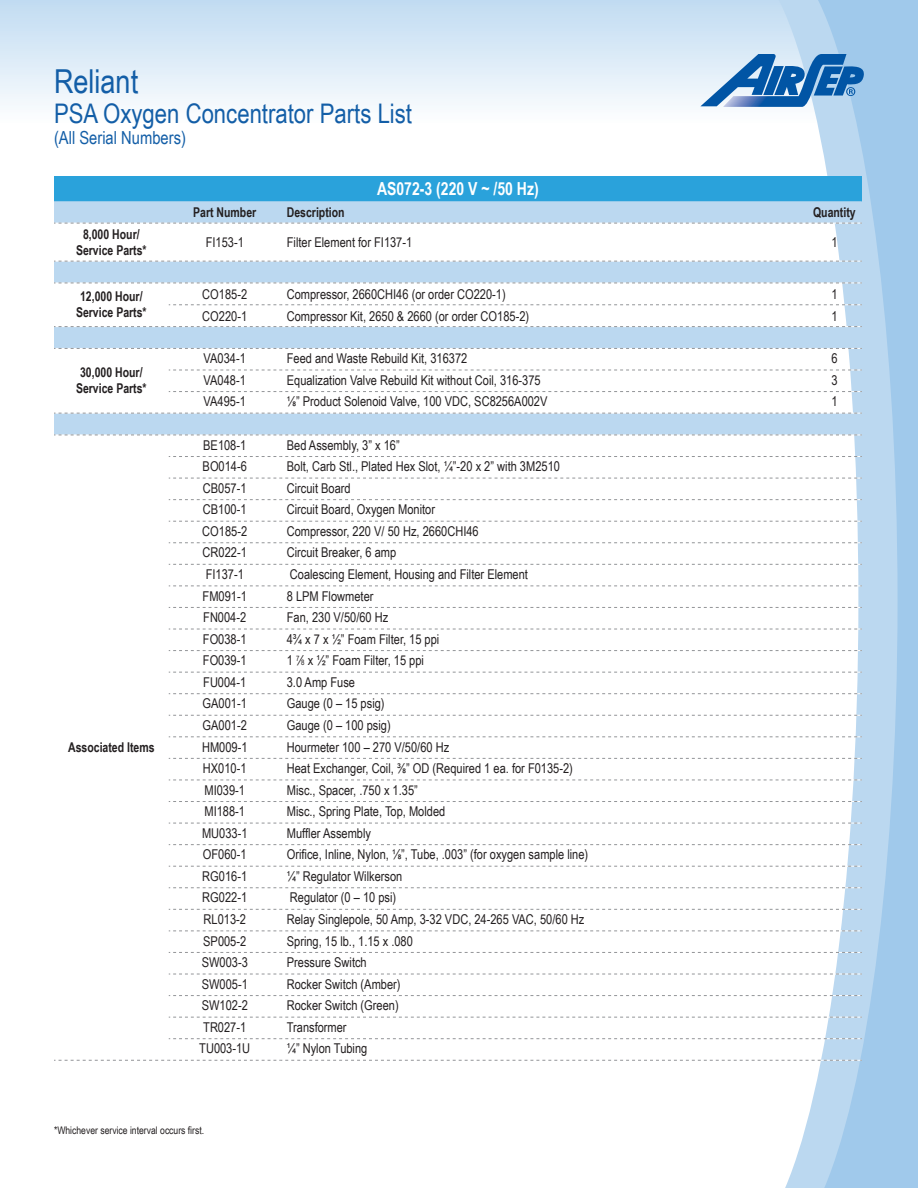
<style>
.page{position:relative;width:918px;height:1188px;background:#fff}
.page>*{position:absolute;margin:0;border:0;box-sizing:border-box;transform-origin:0 0}
.t1{font:33px "Arial Narrow";color:#135ea7}
.t2{font:27px "Arial Narrow";color:#135ea7}
.Titles{font:700 18px "Arial Narrow";color:#fff;scale:.95 1}
.t3{font:18px "Arial Narrow";color:#135ea7}
.Table_Categories_Bol{font:13.5px "Arial Narrow";color:#231f20}
.Specs_Table{font:13.5px "Arial Narrow";color:#231f20}
.Titles-2{font:700 13.5px "Arial Narrow";color:#231f20;scale:.95 1}
.t4{font:10.5px "Arial Narrow";color:#231f20}
.s1{font-size:7.35px}
</style>
<div class="page">
<div style="left:0;top:0;width:918px;height:125px;background:linear-gradient(to bottom,#c0dbf1,#fefefe)"></div>
<svg style="left:770px;top:0;width:40px;height:1188px"></svg>
<svg style="left:810px;top:0;width:108px;height:1188px"></svg>
<svg style="left:700px;top:54px;width:164px;height:53px"></svg>
<div style="left:54px;top:176px;width:808px;height:25px;background:#2aa2db"></div>
<svg style="left:54px;top:201px;width:808px;height:234px"></svg>
<svg style="left:169px;top:370px;width:693px;height:1px"></svg>
<svg style="left:169px;top:391px;width:693px;height:1px"></svg>
<svg style="left:54px;top:223px;width:808px;height:1px"></svg>
<svg style="left:54px;top:261px;width:808px;height:1px"></svg>
<svg style="left:54px;top:283px;width:808px;height:1px"></svg>
<svg style="left:169px;top:304px;width:693px;height:1px"></svg>
<svg style="left:54px;top:326px;width:808px;height:1px"></svg>
<svg style="left:54px;top:348px;width:808px;height:1px"></svg>
<svg style="left:54px;top:413px;width:808px;height:1px"></svg>
<svg style="left:54px;top:435px;width:808px;height:1px"></svg>
<svg style="left:169px;top:456px;width:693px;height:1px"></svg>
<svg style="left:169px;top:478px;width:693px;height:1px"></svg>
<svg style="left:169px;top:499px;width:693px;height:1px"></svg>
<svg style="left:169px;top:521px;width:693px;height:1px"></svg>
<svg style="left:169px;top:542px;width:693px;height:1px"></svg>
<svg style="left:169px;top:564px;width:693px;height:1px"></svg>
<svg style="left:169px;top:586px;width:693px;height:1px"></svg>
<svg style="left:169px;top:607px;width:693px;height:1px"></svg>
<svg style="left:169px;top:629px;width:693px;height:1px"></svg>
<svg style="left:169px;top:650px;width:693px;height:1px"></svg>
<svg style="left:169px;top:672px;width:693px;height:1px"></svg>
<svg style="left:169px;top:693px;width:693px;height:1px"></svg>
<svg style="left:169px;top:715px;width:693px;height:1px"></svg>
<svg style="left:169px;top:736px;width:693px;height:1px"></svg>
<svg style="left:169px;top:758px;width:693px;height:1px"></svg>
<svg style="left:169px;top:780px;width:693px;height:1px"></svg>
<svg style="left:169px;top:801px;width:693px;height:1px"></svg>
<svg style="left:169px;top:823px;width:693px;height:1px"></svg>
<svg style="left:169px;top:844px;width:693px;height:1px"></svg>
<svg style="left:169px;top:866px;width:693px;height:1px"></svg>
<svg style="left:169px;top:887px;width:693px;height:1px"></svg>
<svg style="left:169px;top:909px;width:693px;height:1px"></svg>
<svg style="left:169px;top:931px;width:693px;height:1px"></svg>
<svg style="left:169px;top:952px;width:693px;height:1px"></svg>
<svg style="left:169px;top:974px;width:693px;height:1px"></svg>
<svg style="left:169px;top:995px;width:693px;height:1px"></svg>
<svg style="left:169px;top:1017px;width:693px;height:1px"></svg>
<svg style="left:169px;top:1038px;width:693px;height:1px"></svg>
<svg style="left:54px;top:1060px;width:808px;height:1px"></svg>
<h1 class="t1" style="left:54px;top:57px;width:86px">Reliant</h1>
<h2 class="t2" style="left:54px;top:93px;width:360px">PSA Oxygen Concentrator Parts List</h2>
<h3 class="t3" style="left:54px;top:124px;width:134px">(All Serial Numbers)</h3>
<p class="Titles" style="left:377px;top:175px;width:172px">AS072-3 (220 V ~ /50 Hz)</p>
<p class="Titles-2" style="left:193px;top:202px;width:68px">Part Number</p>
<p class="Titles-2" style="left:287px;top:202px;width:62px">Description</p>
<p class="Titles-2" style="left:813px;top:202px;width:46px">Quantity</p>
<p class="Titles-2" style="left:83px;top:224px;width:61px">8,000 Hour/</p>
<p class="Titles-2" style="left:76px;top:240px;width:76px">Service Parts*</p>
<p class="Table_Categories_Bol" style="left:206px;top:232px;width:40px">FI153-1</p>
<p class="Table_Categories_Bol" style="left:287px;top:232px;width:127px">Filter Element for FI137-1</p>
<p class="Table_Categories_Bol" style="left:831px;top:232px;width:8px">1</p>
<p class="Titles-2" style="left:80px;top:286px;width:67px">12,000 Hour/</p>
<p class="Titles-2" style="left:76px;top:302px;width:76px">Service Parts*</p>
<p class="Titles-2" style="left:80px;top:362px;width:67px">30,000 Hour/</p>
<p class="Titles-2" style="left:76px;top:378px;width:76px">Service Parts*</p>
<p class="Titles-2" style="left:68px;top:737px;width:93px">Associated Items</p>
<p class="Table_Categories_Bol" style="left:202px;top:284px;width:46px">CO185-2</p>
<p class="Table_Categories_Bol" style="left:287px;top:284px;width:221px">Compressor, 2660CHI46 (or order CO220-1)</p>
<p class="Table_Categories_Bol" style="left:831px;top:284px;width:8px">1</p>
<p class="Table_Categories_Bol" style="left:202px;top:306px;width:46px">CO220-1</p>
<p class="Table_Categories_Bol" style="left:287px;top:306px;width:244px">Compressor Kit, 2650 &amp; 2660 (or order CO185-2)</p>
<p class="Table_Categories_Bol" style="left:831px;top:306px;width:8px">1</p>
<p class="Table_Categories_Bol" style="left:204px;top:348px;width:44px">VA034-1</p>
<p class="Table_Categories_Bol" style="left:287px;top:348px;width:182px">Feed and Waste Rebuild Kit, 316372</p>
<p class="Specs_Table" style="left:831px;top:348px;width:8px">6</p>
<p class="Table_Categories_Bol" style="left:204px;top:370px;width:44px">VA048-1</p>
<p class="Table_Categories_Bol" style="left:287px;top:370px;width:255px">Equalization Valve Rebuild Kit without Coil, 316-375</p>
<p class="Specs_Table" style="left:831px;top:370px;width:8px">3</p>
<p class="Table_Categories_Bol" style="left:204px;top:392px;width:44px">VA495-1</p>
<p class="Table_Categories_Bol" style="left:287px;top:392px;width:262px">⅛” Product Solenoid Valve, 100 VDC, SC8256A002V</p>
<p class="Specs_Table" style="left:831px;top:392px;width:8px">1</p>
<p class="Table_Categories_Bol" style="left:203px;top:435px;width:45px">BE108-1</p>
<p class="Specs_Table" style="left:287px;top:435px;width:115px">Bed Assembly, 3” x 16”</p>
<p class="Table_Categories_Bol" style="left:203px;top:457px;width:46px">BO014-6</p>
<p class="Specs_Table" style="left:287px;top:457px;width:275px">Bolt, Carb Stl., Plated Hex Slot, ¼”-20 x 2” with 3M2510</p>
<p class="Table_Categories_Bol" style="left:203px;top:478px;width:45px">CB057-1</p>
<p class="Table_Categories_Bol" style="left:287px;top:478px;width:65px">Circuit Board</p>
<p class="Table_Categories_Bol" style="left:203px;top:500px;width:45px">CB100-1</p>
<p class="Specs_Table" style="left:287px;top:500px;width:150px">Circuit Board, Oxygen Monitor</p>
<p class="Table_Categories_Bol" style="left:202px;top:521px;width:46px">CO185-2</p>
<p class="Table_Categories_Bol" style="left:287px;top:521px;width:193px">Compressor, 220 V/ 50 Hz, 2660CHI46</p>
<p class="Table_Categories_Bol" style="left:203px;top:543px;width:46px">CR022-1</p>
<p class="Specs_Table" style="left:287px;top:543px;width:111px">Circuit Breaker, 6 amp</p>
<p class="Table_Categories_Bol" style="left:206px;top:564px;width:40px">FI137-1</p>
<p class="Specs_Table" style="left:290px;top:564px;width:240px">Coalescing Element, Housing and Filter Element</p>
<p class="Table_Categories_Bol" style="left:203px;top:586px;width:46px">FM091-1</p>
<p class="Specs_Table" style="left:287px;top:586px;width:88px">8 LPM Flowmeter</p>
<p class="Specs_Table" style="left:203px;top:607px;width:45px">FN004-2</p>
<p class="Specs_Table" style="left:287px;top:607px;width:103px">Fan, 230 V/50/60 Hz</p>
<p class="Table_Categories_Bol" style="left:203px;top:629px;width:45px">FO038-1</p>
<p class="Specs_Table" style="left:287px;top:629px;width:154px">4¾ x 7 x ½” Foam Filter, 15 ppi</p>
<p class="Table_Categories_Bol" style="left:203px;top:651px;width:45px">FO039-1</p>
<p class="Specs_Table" style="left:287px;top:651px;width:139px">1 <sup>7</sup>⁄<span class="s1">8</span> x ½” Foam Filter, 15 ppi</p>
<p class="Table_Categories_Bol" style="left:203px;top:672px;width:45px">FU004-1</p>
<p class="Specs_Table" style="left:287px;top:672px;width:70px">3.0 Amp Fuse</p>
<p class="Table_Categories_Bol" style="left:203px;top:694px;width:46px">GA001-1</p>
<p class="Specs_Table" style="left:287px;top:694px;width:99px">Gauge (0 – 15 psig)</p>
<p class="Table_Categories_Bol" style="left:203px;top:715px;width:46px">GA001-2</p>
<p class="Specs_Table" style="left:287px;top:715px;width:106px">Gauge (0 – 100 psig)</p>
<p class="Table_Categories_Bol" style="left:202px;top:737px;width:47px">HM009-1</p>
<p class="Specs_Table" style="left:287px;top:737px;width:164px">Hourmeter 100 – 270 V/50/60 Hz</p>
<p class="Table_Categories_Bol" style="left:203px;top:758px;width:45px">HX010-1</p>
<p class="Specs_Table" style="left:287px;top:758px;width:288px">Heat Exchanger, Coil, ⅜” OD (Required 1 ea. for F0135-2)</p>
<p class="Table_Categories_Bol" style="left:204px;top:780px;width:42px">MI039-1</p>
<p class="Table_Categories_Bol" style="left:287px;top:780px;width:133px">Misc., Spacer, .750 x 1.35”</p>
<p class="Table_Categories_Bol" style="left:204px;top:802px;width:42px">MI188-1</p>
<p class="Table_Categories_Bol" style="left:287px;top:802px;width:160px">Misc., Spring Plate, Top, Molded</p>
<p class="Table_Categories_Bol" style="left:202px;top:823px;width:47px">MU033-1</p>
<p class="Table_Categories_Bol" style="left:287px;top:823px;width:86px">Muffler Assembly</p>
<p class="Table_Categories_Bol" style="left:203px;top:845px;width:45px">OF060-1</p>
<p class="Specs_Table" style="left:287px;top:845px;width:303px">Orifice, Inline, Nylon, ⅛”, Tube, .003” (for oxygen sample line)</p>
<p class="Table_Categories_Bol" style="left:202px;top:866px;width:46px">RG016-1</p>
<p class="Specs_Table" style="left:287px;top:866px;width:117px">¼” Regulator Wilkerson</p>
<p class="Table_Categories_Bol" style="left:202px;top:888px;width:46px">RG022-1</p>
<p class="Specs_Table" style="left:290px;top:888px;width:108px">Regulator (0 – 10 psi)</p>
<p class="Table_Categories_Bol" style="left:204px;top:909px;width:44px">RL013-2</p>
<p class="Table_Categories_Bol" style="left:287px;top:909px;width:299px">Relay Singlepole, 50 Amp, 3-32 VDC, 24-265 VAC, 50/60 Hz</p>
<p class="Table_Categories_Bol" style="left:203px;top:931px;width:45px">SP005-2</p>
<p class="Table_Categories_Bol" style="left:287px;top:931px;width:128px">Spring, 15 lb., 1.15 x .080</p>
<p class="Table_Categories_Bol" style="left:202px;top:952px;width:48px">SW003-3</p>
<p class="Specs_Table" style="left:287px;top:952px;width:81px">Pressure Switch</p>
<p class="Table_Categories_Bol" style="left:202px;top:974px;width:48px">SW005-1</p>
<p class="Specs_Table" style="left:287px;top:974px;width:115px">Rocker Switch (Amber)</p>
<p class="Table_Categories_Bol" style="left:202px;top:996px;width:48px">SW102-2</p>
<p class="Specs_Table" style="left:287px;top:996px;width:113px">Rocker Switch (Green)</p>
<p class="Table_Categories_Bol" style="left:203px;top:1017px;width:45px">TR027-1</p>
<p class="Specs_Table" style="left:287px;top:1017px;width:61px">Transformer</p>
<p class="Table_Categories_Bol" style="left:199px;top:1039px;width:53px">TU003-1U</p>
<p class="Specs_Table" style="left:287px;top:1039px;width:82px">¼” Nylon Tubing</p>
<p class="t4" style="left:54px;top:1122px;width:152px">*Whichever service interval occurs first.</p>
</div>
